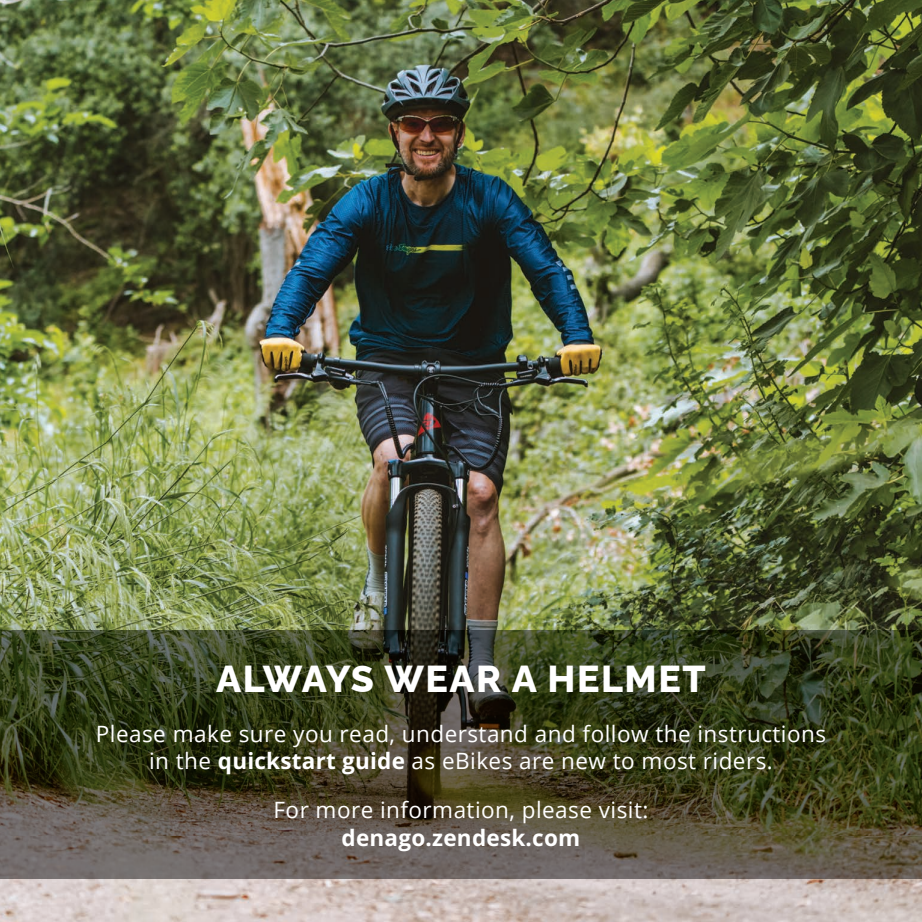
<style>
.page{position:relative;width:922px;height:922px;background:#fff}
.page>*{position:absolute;margin:0;border:0;box-sizing:border-box;transform-origin:0 0}
.t1{font:800 37.5px "Raleway";letter-spacing:.04em;color:#fff}
.t2{font:22.5px/27px "Open Sans";letter-spacing:.02em;color:#fff;text-align:center}
.t3{font:700 22.5px "Open Sans";letter-spacing:.01em;color:#fff}
.s1{font-weight:700}
</style>
<div class="page">
<img style="left:0;top:0;width:921px;height:921px">
<img style="left:0;top:630px;width:921px;height:248px">
<h1 class="t1" style="left:216px;top:648px;width:490px">ALWAYS WEAR A HELMET</h1>
<p class="t2" style="left:96px;top:719px;width:731px">Please make sure you read, understand and follow the instructions in the <span class="s1">quickstart guide</span> as eBikes are new to most riders.</p>
<p class="t2" style="left:273px;top:795px;width:376px">For more information, please visit:</p>
<p class="t3" style="left:341px;top:822px;width:240px">denago.zendesk.com</p>
</div>
